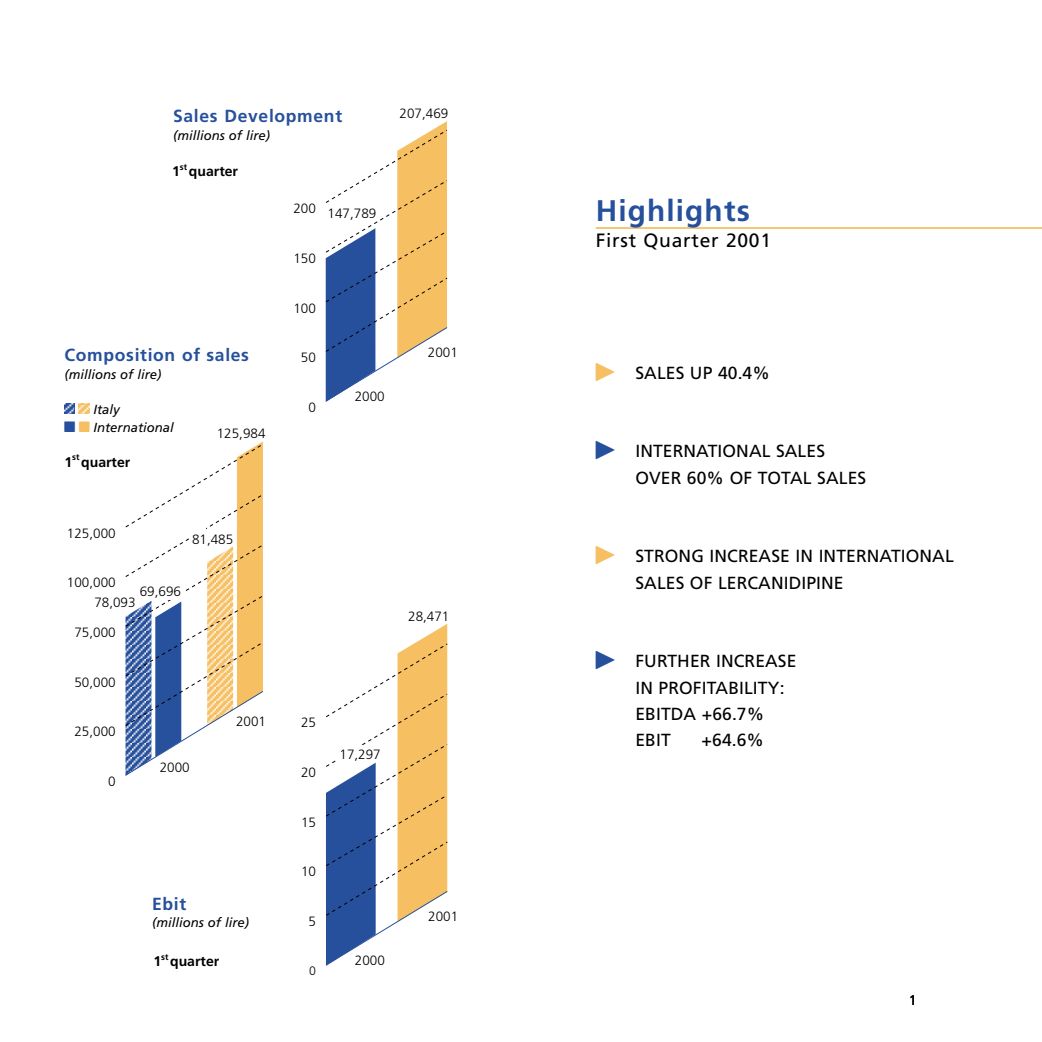
<style>
.page{position:relative;width:1042px;height:1042px;background:#fff}
.page>*{position:absolute;margin:0;border:0;box-sizing:border-box;transform-origin:0 0}
.t1{font:700 29.75px "Frutiger";letter-spacing:.04em;color:#27509c}
.t2{font:19.25px "Frutiger";letter-spacing:.04em;color:#000}
.t3{font:17.5px/26.2px "Frutiger";letter-spacing:.005em;color:#000}
.t4{font:700 17.5px "Frutiger";letter-spacing:.04em;color:#27509c}
.t5{font:700 14px "Frutiger";color:#000}
.t6{font:14px "Frutiger";color:#000}
.t7{font:300 13.47px "Frutiger";color:#000}
.t8{font:italic 13.12px/17.5px "Frutiger";color:#000}
.t9{font:300 12.25px "Frutiger";color:#000}
.s1{font-family:"Carta";color:#f6bf61}
.s2{font-family:"Carta";color:#27509c}
</style>
<div class="page">
<hr style="left:595px;top:227px;width:446px;height:2px;background:#f6bf61">
<svg style="left:325px;top:121px;width:123px;height:281px"></svg>
<svg style="left:326px;top:624px;width:122px;height:342px"></svg>
<div style="left:339px;top:744px;width:28px;height:16px;background:#fff"></div>
<svg style="left:125px;top:441px;width:138px;height:335px"></svg>
<div style="left:190px;top:528px;width:16px;height:18px;background:#fff"></div>
<div style="left:167px;top:581px;width:17px;height:18px;background:#fff"></div>
<svg style="left:64px;top:404px;width:25px;height:9px"></svg>
<p class="t4" style="left:173px;top:109px;width:170px">Sales Development</p>
<p class="t8" style="left:173px;top:127px;width:98px">(millions of lire)</p>
<p class="t5" style="left:172px;top:166px;width:67px">1<sup>st</sup> quarter</p>
<p class="t4" style="left:64px;top:348px;width:186px">Composition of sales</p>
<p class="t8" style="left:64px;top:366px;width:98px">(millions of lire)</p>
<p class="t8" style="left:93px;top:401px;width:82px">Italy<br>International</p>
<p class="t5" style="left:64px;top:456px;width:67px">1<sup>st</sup> quarter</p>
<p class="t7" style="left:217px;top:428px;width:50px">125,984</p>
<p class="t7" style="left:293px;top:203px;width:24px">200</p>
<p class="t7" style="left:293px;top:253px;width:24px">150</p>
<p class="t7" style="left:327px;top:208px;width:50px">147,789</p>
<p class="t7" style="left:293px;top:302px;width:24px">100</p>
<p class="t7" style="left:301px;top:352px;width:16px">50</p>
<p class="t7" style="left:308px;top:401px;width:9px">0</p>
<p class="t7" style="left:354px;top:391px;width:31px">2000</p>
<p class="t7" style="left:399px;top:108px;width:50px">207,469</p>
<p class="t7" style="left:428px;top:347px;width:31px">2001</p>
<p class="t7" style="left:67px;top:527px;width:50px">125,000</p>
<p class="t7" style="left:192px;top:533px;width:43px">81,485</p>
<p class="t7" style="left:67px;top:577px;width:50px">100,000</p>
<p class="t7" style="left:140px;top:586px;width:43px">69,696</p>
<p class="t7" style="left:94px;top:597px;width:43px">78,093</p>
<p class="t7" style="left:74px;top:626px;width:43px">75,000</p>
<p class="t7" style="left:74px;top:676px;width:43px">50,000</p>
<p class="t7" style="left:74px;top:726px;width:43px">25,000</p>
<p class="t7" style="left:236px;top:715px;width:31px">2001</p>
<p class="t7" style="left:108px;top:775px;width:9px">0</p>
<p class="t7" style="left:160px;top:761px;width:31px">2000</p>
<p class="t4" style="left:152px;top:896px;width:36px">Ebit</p>
<p class="t8" style="left:152px;top:914px;width:98px">(millions of lire)</p>
<p class="t5" style="left:153px;top:955px;width:67px">1<sup>st</sup> quarter</p>
<p class="t7" style="left:408px;top:610px;width:43px">28,471</p>
<p class="t7" style="left:301px;top:717px;width:16px">25</p>
<p class="t7" style="left:301px;top:766px;width:16px">20</p>
<p class="t7" style="left:301px;top:816px;width:16px">15</p>
<p class="t7" style="left:301px;top:866px;width:16px">10</p>
<p class="t7" style="left:308px;top:915px;width:9px">5</p>
<p class="t9" style="left:309px;top:965px;width:8px">0</p>
<p class="t7" style="left:339px;top:749px;width:43px">17,297</p>
<p class="t7" style="left:355px;top:954px;width:31px">2000</p>
<p class="t7" style="left:428px;top:911px;width:31px">2001</p>
<h1 class="t1" style="left:595px;top:198px;width:156px">Highlights</h1>
<p class="t2" style="left:595px;top:233px;width:177px">First Quarter 2001</p>
<p class="t3" style="left:595px;top:360px;width:176px"><span class="s1">-</span> SALES UP 40.4%</p>
<p class="t3" style="left:635px;top:439px;width:232px;text-indent:-40px"><span class="s2">-</span> INTERNATIONAL SALES<br>OVER 60% OF TOTAL SALES</p>
<p class="t3" style="left:635px;top:544px;width:320px;text-indent:-40px"><span class="s1">-</span> STRONG INCREASE IN INTERNATIONAL<br>SALES OF LERCANIDIPINE</p>
<p class="t3" style="left:635px;top:649px;width:163px;text-indent:-40px"><span class="s2">-</span> FURTHER INCREASE<br>IN PROFITABILITY:<br>EBITDA +66.7%<br>EBIT</p>
<p class="t3" style="left:701px;top:728px;width:64px">+64.6%</p>
<p class="t6" style="left:908px;top:994px;width:9px">1</p>
</div>
